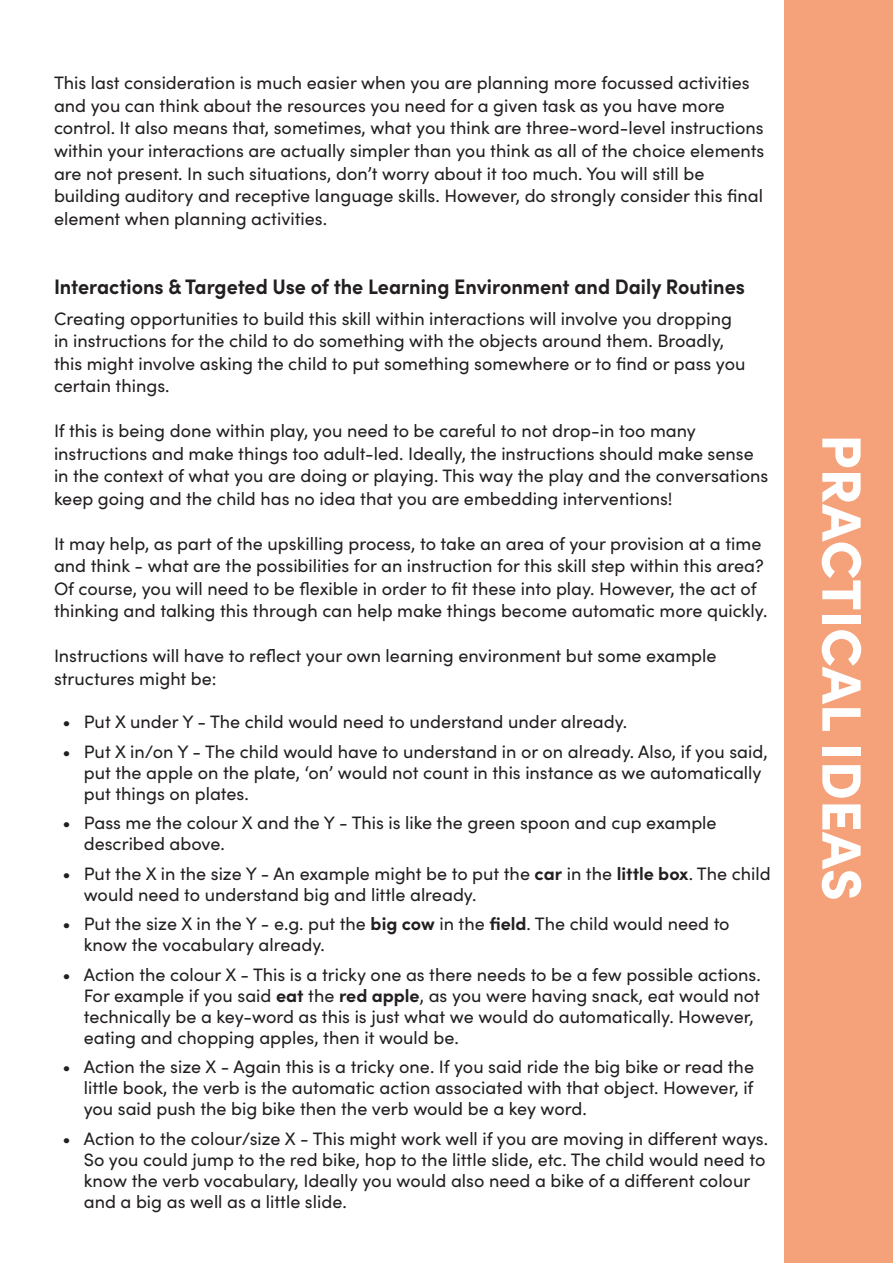
<style>
.page{position:relative;width:893px;height:1263px;background:#fff}
.page>*{position:absolute;margin:0;border:0;box-sizing:border-box;transform-origin:0 0}
.t1{font:900 55.5px "Sofia Pro";color:#fff}
.Sub_Header{font:700 21px "Sofia Pro";color:#231f20;scale:.94 1}
.t2{font:18px/22.5px "Sofia Pro";color:#231f20}
.s1{font-weight:700}
</style>
<div class="page">
<div style="left:784px;top:0;width:109px;height:1263px;background:#f5a27a"></div>
<p class="t2" style="left:54px;top:71px;width:712px">This last consideration is much easier when you are planning more focussed activities and you can think about the resources you need for a given task as you have more control. It also means that, sometimes, what you think are three-word-level instructions within your interactions are actually simpler than you think as all of the choice elements are not present. In such situations, don’t worry about it too much. You will still be building auditory and receptive language skills. However, do strongly consider this final element when planning activities.</p>
<p class="Sub_Header" style="left:54px;top:270px;width:737px">Interactions &amp; Targeted Use of the Learning Environment and Daily Routines</p>
<p class="t2" style="left:54px;top:306px;width:693px">Creating opportunities to build this skill within interactions will involve you dropping in instructions for the child to do something with the objects around them. Broadly, this might involve asking the child to put something somewhere or to find or pass you certain things.</p>
<p class="t2" style="left:54px;top:419px;width:716px">If this is being done within play, you need to be careful to not drop-in too many instructions and make things too adult-led. Ideally, the instructions should make sense in the context of what you are doing or playing. This way the play and the conversations keep going and the child has no idea that you are embedding interventions!</p>
<p class="t2" style="left:54px;top:531px;width:715px">It may help, as part of the upskilling process, to take an area of your provision at a time and think - what are the possibilities for an instruction for this skill step within this area?<br>Of course, you will need to be flexible in order to fit these into play. However, the act of thinking and talking this through can help make things become automatic more quickly.</p>
<p class="t2" style="left:54px;top:644px;width:664px">Instructions will have to reflect your own learning environment but some example structures might be:</p>
<p class="t2" style="left:63px;top:710px;width:566px">• Put X under Y - The child would need to understand under already.</p>
<p class="t2" style="left:84px;top:740px;width:685px;line-height:21px;text-indent:-21px">• Put X in/on Y - The child would have to understand in or on already. Also, if you said, put the apple on the plate, ‘on’ would not count in this instance as we automatically put things on plates.</p>
<p class="t2" style="left:84px;top:811px;width:634px;line-height:21px;text-indent:-21px">• Pass me the colour X and the Y - This is like the green spoon and cup example described above.</p>
<p class="t2" style="left:84px;top:862px;width:688px;line-height:21px;text-indent:-21px">• Put the X in the size Y - An example might be to put the <span class="s1">car</span> in the <span class="s1">little box</span>. The child would need to understand big and little already.</p>
<p class="t2" style="left:84px;top:912px;width:647px;line-height:21px;text-indent:-21px">• Put the size X in the Y - e.g. put the <span class="s1">big cow</span> in the <span class="s1">field</span>. The child would need to know the vocabulary already.</p>
<p class="t2" style="left:84px;top:963px;width:678px;line-height:21px;text-indent:-21px">• Action the colour X - This is a tricky one as there needs to be a few possible actions.<br>For example if you said <span class="s1">eat</span> the <span class="s1">red apple</span>, as you were having snack, eat would not technically be a key-word as this is just what we would do automatically. However, eating and chopping apples, then it would be.</p>
<p class="t2" style="left:84px;top:1055px;width:672px;line-height:21px;text-align:justify;text-indent:-21px">• Action the size X - Again this is a tricky one. If you said ride the big bike or read the little book, the verb is the automatic action associated with that object. However, if you said push the big bike then the verb would be a key word.</p>
<p class="t2" style="left:84px;top:1127px;width:686px;line-height:21px;text-indent:-21px">• Action to the colour/size X - This might work well if you are moving in different ways.<br>So you could jump to the red bike, hop to the little slide, etc. The child would need to know the verb vocabulary, Ideally you would also need a bike of a different colour and a big as well as a little slide.</p>
<p class="t1" style="left:885px;top:434px;width:468px;rotate:90deg">PRACTICAL IDEAS</p>
</div>
